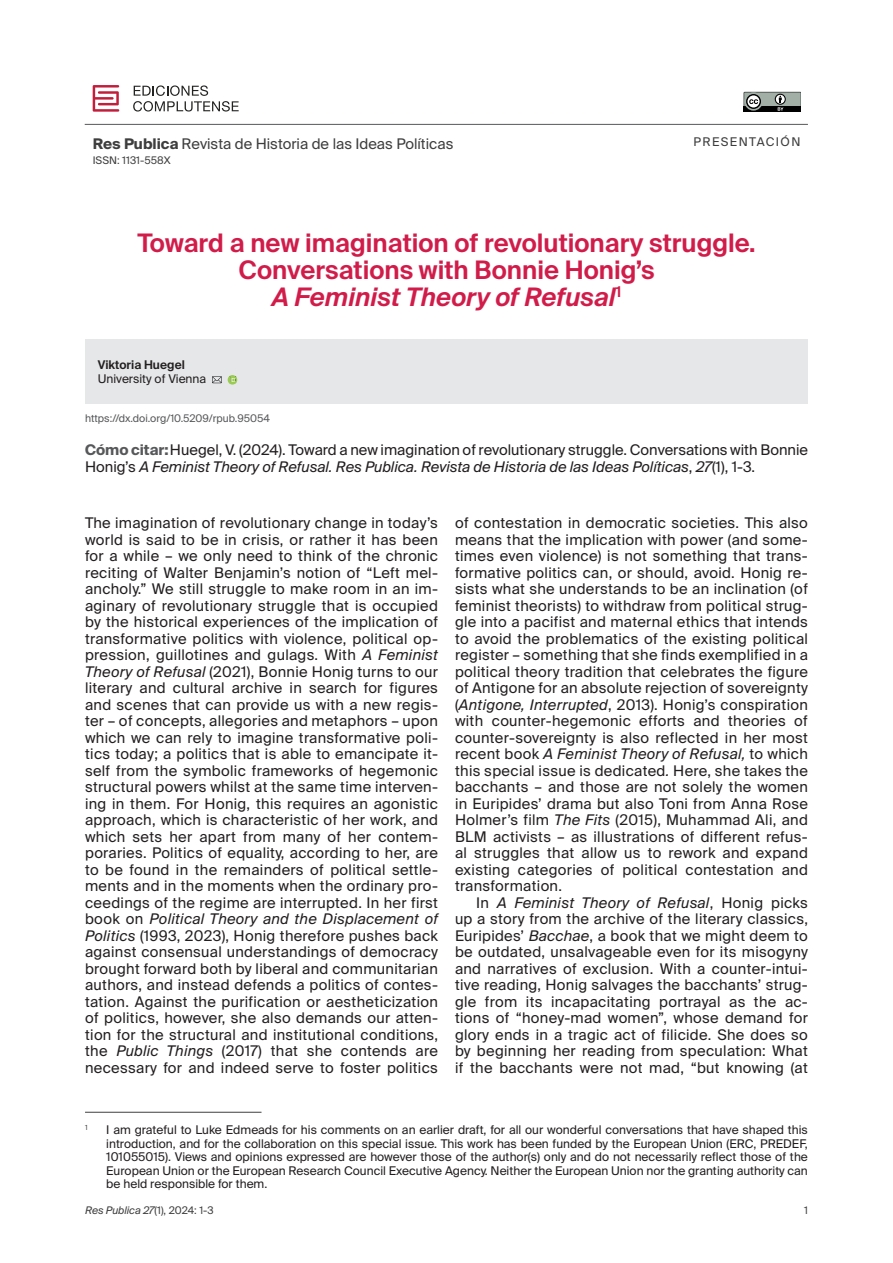
<style>
.page{position:relative;width:893px;height:1263px;background:#fff}
.page>*{position:absolute;margin:0;border:0;box-sizing:border-box;transform-origin:0 0}
._000-Título_original_ES{font:600 25.5px/27px "Suisse Intl";color:#d11c4a;text-align:center}
._000-PRIMER_PARRAFO{font:14.7px/16.5px "Suisse Intl";letter-spacing:.02em;color:#231f20;text-align:justify}
._000-TXT_GENERAL{font:14.7px/16.5px "Suisse Intl";letter-spacing:.02em;color:#231f20;text-align:justify}
._000_COMO_CITAR{font:14.7px/16.5px "Suisse Intl";color:#231f20}
._00-REVISTA{font:14.7px "Suisse Intl";color:#3e3e3f}
._000-Notas_al_pie{font:12px/13.5px "Suisse Intl";color:#231f20;text-align:justify}
._000-CARGO{font:12px "Suisse Intl";color:#231f20}
._000-Autor{font:600 12px "Suisse Intl";color:#231f20}
.Normal_1er_parr{font:12px "Suisse Intl";letter-spacing:.12em;color:#3e3e3f}
._000-DOI{font:10.5px "Suisse Intl";color:#57585a}
.t1{font:italic 10.5px "Suisse Intl";color:#3e3e3f}
.Normal_1er_parr-2{font:10.5px "Suisse Intl";color:#3e3e3f}
._000-Notas_al_pie-2{font:7.05px "Suisse Intl";color:#3e3e3f}
.s1{font-weight:700}
.s2{font-style:italic}
.s3{font-weight:700;color:#57585a}
.s4{font-style:normal}
</style>
<div class="page">
<hr style="left:85px;top:1112px;width:176px;height:1px;background:#3e3e3f">
<hr style="left:85px;top:124px;width:723px;height:1px;background:#57585a">
<svg style="left:744px;top:92px;width:56px;height:19px"></svg>
<svg style="left:93px;top:85px;width:26px;height:26px"></svg>
<svg style="left:133px;top:85px;width:106px;height:26px"></svg>
<div style="left:85px;top:339px;width:723px;height:65px;background:#e6e7e9"></div>
<svg style="left:212px;top:376px;width:10px;height:7px"></svg>
<svg style="left:228px;top:375px;width:9px;height:10px"></svg>
<p class="_00-REVISTA" style="left:93px;top:135px;width:362px"><span class="s1">Res Publica</span> Revista de Historia de las Ideas Políticas</p>
<p class="Normal_1er_parr-2" style="left:93px;top:154px;width:79px">ISSN: 1131-558X</p>
<p class="Normal_1er_parr" style="left:693px;top:135px;width:109px">PRESENTACIÓN</p>
<p class="_000-Título_original_ES" style="left:137px;top:229px;width:620px">Toward a new imagination of revolutionary struggle.<br>Conversations with Bonnie Honig’s<br><span class="s2">A Feminist Theory of Refusal</span><sup>1</sup></p>
<p class="_000-Autor" style="left:98px;top:358px;width:89px">Viktoria Huegel</p>
<p class="_000-CARGO" style="left:98px;top:372px;width:110px">University of Vienna</p>
<p class="_000-DOI" style="left:85px;top:412px;width:186px">https://dx.doi.org/10.5209/rpub.95054</p>
<p class="_000_COMO_CITAR" style="left:85px;top:442px;width:724px"><span class="s3">Cómo citar:</span>Huegel, V. (2024). Toward a new imagination of revolutionary struggle. Conversations with Bonnie<br>Honig’s <span class="s2">A Feminist Theory of Refusal. Res Publica. Revista de Historia de las Ideas Políticas</span>, <span class="s2">27</span>(1), 1-3.</p>
<p class="_000-PRIMER_PARRAFO" style="left:85px;top:515px;width:354px">The imagination of revolutionary change in today’s world is said to be in crisis, or rather it has been for a while – we only need to think of the chronic reciting of Walter Benjamin’s notion of “Left mel&shy;ancholy.” We still struggle to make room in an im&shy;aginary of revolutionary struggle that is occupied by the historical experiences of the implication of transformative politics with violence, political op&shy;pression, guillotines and gulags. With <span class="s2">A Feminist Theory of Refusal</span> (2021), Bonnie Honig turns to our literary and cultural archive in search for figures and scenes that can provide us with a new regis&shy;ter – of concepts, allegories and metaphors – upon which we can rely to imagine transformative poli&shy;tics today; a politics that is able to emancipate it&shy;self from the symbolic frameworks of hegemonic structural powers whilst at the same time interven&shy;ing in them. For Honig, this requires an agonistic approach, which is characteristic of her work, and which sets her apart from many of her contem&shy;poraries. Politics of equality, according to her, are to be found in the remainders of political settle&shy;ments and in the moments when the ordinary pro&shy;ceedings of the regime are interrupted. In her first book on <span class="s2">Political Theory and the Displacement of Politics</span> (1993, 2023), Honig therefore pushes back against consensual understandings of democracy brought forward both by liberal and communitarian authors, and instead defends a politics of contes&shy;tation. Against the purification or aestheticization of politics, however, she also demands our atten&shy;tion for the structural and institutional conditions, the <span class="s2">Public Things</span> (2017) that she contends are necessary for and indeed serve to foster politics</p>
<p class="_000-PRIMER_PARRAFO" style="left:455px;top:515px;width:354px">of contestation in democratic societies. This also means that the implication with power (and some&shy;times even violence) is not something that trans&shy;formative politics can, or should, avoid. Honig re&shy;sists what she understands to be an inclination (of feminist theorists) to withdraw from political strug&shy;gle into a pacifist and maternal ethics that intends to avoid the problematics of the existing political register – something that she finds exemplified in a political theory tradition that celebrates the figure of Antigone for an absolute rejection of sovereignty (<span class="s2">Antigone, Interrupted</span>, 2013). Honig’s conspiration with counter-hegemonic efforts and theories of counter-sovereignty is also reflected in her most recent book <span class="s2">A Feminist Theory of Refusal,</span> to which this special issue is dedicated<span class="s2">.</span> Here, she takes the bacchants – and those are not solely the women in Euripides’ drama but also Toni from Anna Rose Holmer’s film <span class="s2">The Fits</span> (2015), Muhammad Ali, and BLM activists – as illustrations of different refus&shy;al struggles that allow us to rework and expand existing categories of political contestation and transformation.</p>
<p class="_000-TXT_GENERAL" style="left:455px;top:894px;width:354px;text-indent:21px">In <span class="s2">A Feminist Theory of Refusal</span>, Honig picks up a story from the archive of the literary classics, Euripides’ <span class="s2">Bacchae</span>, a book that we might deem to be outdated, unsalvageable even for its misogyny and narratives of exclusion. With a counter-intui&shy;tive reading, Honig salvages the bacchants’ strug&shy;gle from its incapacitating portrayal as the ac&shy;tions of “honey-mad women”, whose demand for glory ends in a tragic act of filicide. She does so by beginning her reading from speculation: What if the bacchants were not mad, “but knowing (at</p>
<p class="_000-Notas_al_pie-2" style="left:85px;top:1124px;width:4px">1</p>
<p class="_000-Notas_al_pie" style="left:106px;top:1123px;width:703px">I am grateful to Luke Edmeads for his comments on an earlier draft, for all our wonderful conversations that have shaped this introduction, and for the collaboration on this special issue. This work has been funded by the European Union (ERC, PREDEF, 101055015). Views and opinions expressed are however those of the author(s) only and do not necessarily reflect those of the European Union or the European Research Council Executive Agency. Neither the European Union nor the granting authority can be held responsible for them.</p>
<p class="t1" style="left:85px;top:1204px;width:130px">Res Publica 27<span class="s4">(1), 2024: 1-3</span></p>
<p class="Normal_1er_parr-2" style="left:804px;top:1204px;width:5px">1</p>
</div>
